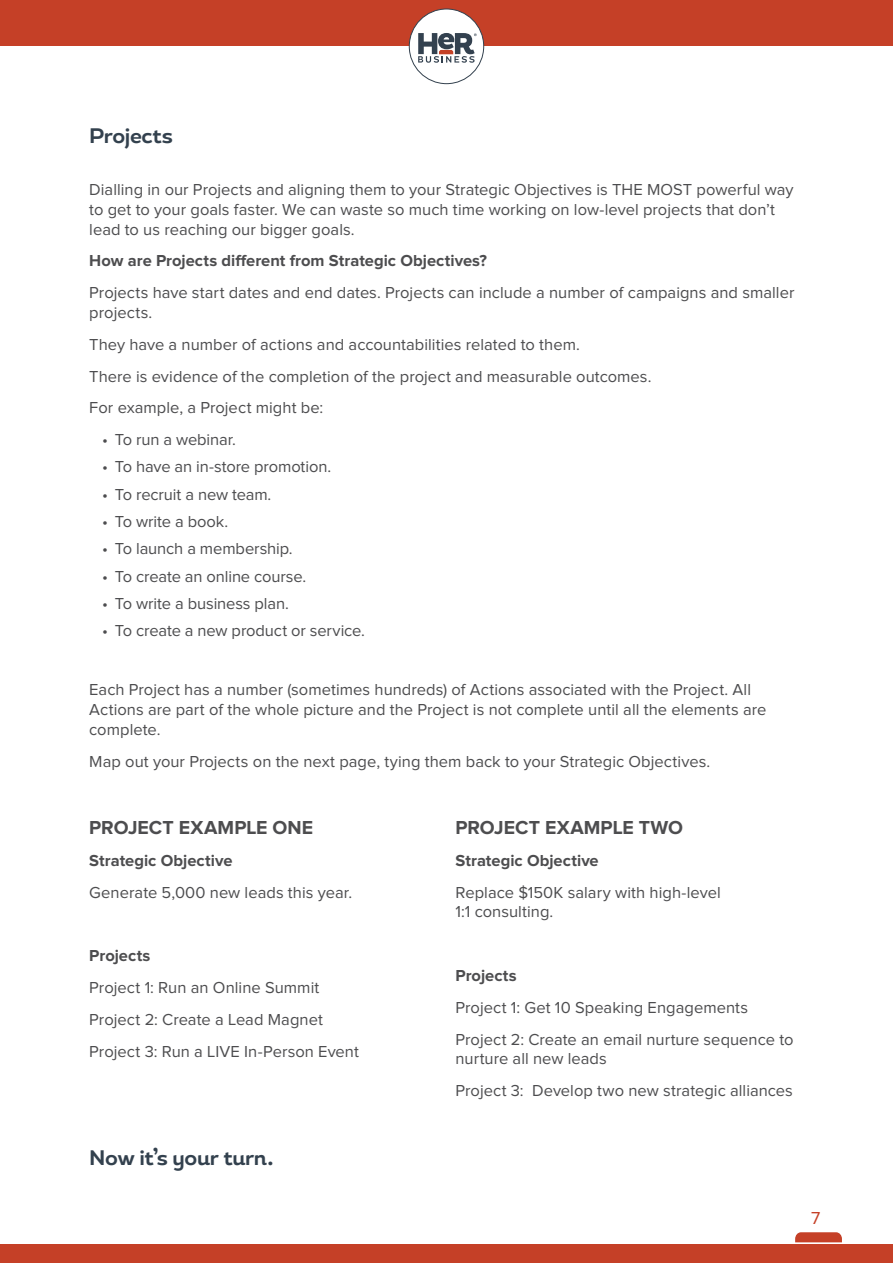
<style>
.page{position:relative;width:893px;height:1263px;background:#fff}
.page>*{position:absolute;margin:0;border:0;box-sizing:border-box;transform-origin:0 0}
.t1{font:700 21px "Magallanes";letter-spacing:-.015em;color:#33414e}
.t2{font:700 19.5px "Proxima Nova";color:#4d4d4f}
.t3{font:18px "Proxima Nova";color:#c54027}
.t4{font:16.5px/19.8px "Proxima Nova";color:#4d4d4f}
.t5{font:700 16.5px "Proxima Nova";color:#4d4d4f}
</style>
<div class="page">
<div style="left:0;top:0;width:893px;height:46px;background:#c54027"></div>
<svg style="left:795px;top:1232px;width:47px;height:10px"></svg>
<div style="left:0;top:1244px;width:893px;height:19px;background:#c54027"></div>
<div style="left:409px;top:9px;width:75px;height:75px;background:#fff;border-radius:50%"></div>
<svg style="left:418px;top:33px;width:59px;height:30px"></svg>
<div style="left:409px;top:9px;width:75px;height:75px;border:1px solid #33414e;border-radius:50%"></div>
<p class="t1" style="left:89px;top:123px;width:85px">Projects</p>
<p class="t4" style="left:89px;top:180px;width:706px">Dialling in our Projects and aligning them to your Strategic Objectives is THE MOST powerful way to get to your goals faster. We can waste so much time working on low-level projects that don’t lead to us reaching our bigger goals.</p>
<p class="t5" style="left:89px;top:253px;width:399px">How are Projects different from Strategic Objectives?</p>
<p class="t4" style="left:89px;top:283px;width:707px">Projects have start dates and end dates. Projects can include a number of campaigns and smaller projects.</p>
<p class="t4" style="left:89px;top:329px;width:564px;line-height:31.8px">They have a number of actions and accountabilities related to them.<br>There is evidence of the completion of the project and measurable outcomes.<br>For example, a Project might be:</p>
<p class="t4" style="left:102px;top:430px;width:135px">• To run a webinar.</p>
<p class="t4" style="left:102px;top:458px;width:231px">• To have an in-store promotion.</p>
<p class="t4" style="left:102px;top:485px;width:171px">• To recruit a new team.</p>
<p class="t4" style="left:102px;top:512px;width:128px">• To write a book.</p>
<p class="t4" style="left:102px;top:540px;width:192px">• To launch a membership.</p>
<p class="t4" style="left:102px;top:567px;width:206px">• To create an online course.</p>
<p class="t4" style="left:102px;top:594px;width:188px">• To write a business plan.</p>
<p class="t4" style="left:102px;top:622px;width:264px">• To create a new product or service.</p>
<p class="t4" style="left:89px;top:681px;width:679px">Each Project has a number (sometimes hundreds) of Actions associated with the Project. All<br>Actions are part of the whole picture and the Project is not complete until all the elements are complete.</p>
<p class="t4" style="left:89px;top:752px;width:622px">Map out your Projects on the next page, tying them back to your Strategic Objectives.</p>
<p class="t2" style="left:89px;top:819px;width:226px">PROJECT EXAMPLE ONE</p>
<p class="t5" style="left:89px;top:853px;width:145px">Strategic Objective</p>
<p class="t4" style="left:89px;top:883px;width:264px">Generate 5,000 new leads this year.</p>
<p class="t5" style="left:89px;top:948px;width:63px">Projects</p>
<p class="t4" style="left:89px;top:972px;width:271px;line-height:31.8px">Project 1: Run an Online Summit<br>Project 2: Create a Lead Magnet<br>Project 3: Run a LIVE In-Person Event</p>
<p class="t1" style="left:89px;top:1144px;width:186px">Now it’s your turn.</p>
<p class="t2" style="left:455px;top:819px;width:229px">PROJECT EXAMPLE TWO</p>
<p class="t5" style="left:455px;top:853px;width:145px">Strategic Objective</p>
<p class="t4" style="left:455px;top:883px;width:267px">Replace $150K salary with high-level<br>1:1 consulting.</p>
<p class="t5" style="left:455px;top:968px;width:63px">Projects</p>
<p class="t4" style="left:455px;top:992px;width:340px;line-height:31.8px">Project 1: Get 10 Speaking Engagements<br>Project 2: Create an email nurture sequence to</p>
<p class="t4" style="left:455px;top:1044px;width:339px;line-height:31.8px">nurture all new leads<br>Project 3: Develop two new strategic alliances</p>
<p class="t3" style="left:811px;top:1209px;width:11px">7</p>
</div>
